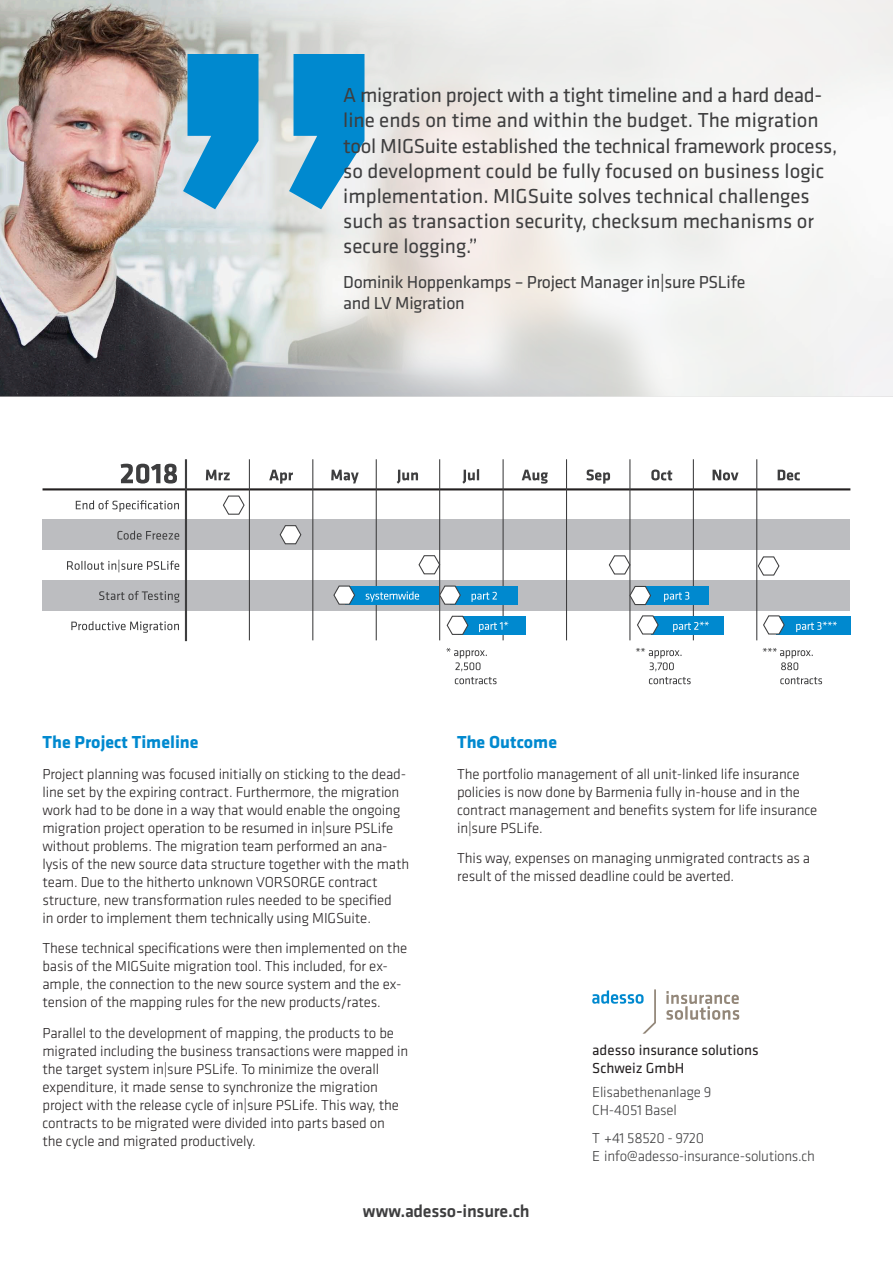
<style>
.page{position:relative;width:893px;height:1263px;background:#fff}
.page>*{position:absolute;margin:0;border:0;box-sizing:border-box;transform-origin:0 0}
.Zitat{font:21px/25.2px "Klavika";color:#3e3e3f}
.Zitat-2{font:18px/21.6px "Klavika";letter-spacing:-.015em;color:#3e3e3f}
.Kapitelüberschrift{font:700 18px "Klavika";color:#0089cf}
.Kontakt{font:500 18px "Klavika";letter-spacing:-.015em;color:#3e3e3f}
.Fließtext{font:300 15px/18px "Klavika";letter-spacing:-.01em;color:#231f20}
.Kontakt-2{font:300 15px/18px "Klavika";letter-spacing:-.02em;color:#3e3e3f}
.t1{font:15px/18px "Klavika";color:#231f20}
</style>
<div class="page">
<img style="left:0;top:0;width:123px;height:396px">
<svg style="left:123px;top:0;width:770px;height:573px"></svg>
<svg style="left:183px;top:54px;width:181px;height:155px;background:#53a9d5"></svg>
<div style="left:43px;top:520px;width:807px;height:30px;background:#bcbdc0"></div>
<div style="left:43px;top:580px;width:807px;height:30px;background:#bcbdc0"></div>
<hr style="left:43px;top:488px;width:807px;height:2px;background:#231f20">
<svg style="left:222px;top:495px;width:23px;height:20px"></svg>
<svg style="left:279px;top:525px;width:23px;height:20px"></svg>
<svg style="left:418px;top:554px;width:23px;height:21px"></svg>
<svg style="left:608px;top:554px;width:23px;height:21px"></svg>
<svg style="left:757px;top:555px;width:23px;height:21px"></svg>
<hr style="left:185px;top:459px;width:2px;height:182px;background:#3e3e3f">
<hr style="left:249px;top:459px;width:1px;height:181px;background:#3e3e3f">
<hr style="left:312px;top:459px;width:1px;height:181px;background:#3e3e3f">
<hr style="left:376px;top:459px;width:1px;height:181px;background:#3e3e3f">
<hr style="left:439px;top:459px;width:1px;height:181px;background:#3e3e3f">
<hr style="left:503px;top:459px;width:1px;height:181px;background:#3e3e3f">
<hr style="left:566px;top:459px;width:1px;height:181px;background:#3e3e3f">
<hr style="left:629px;top:459px;width:1px;height:181px;background:#3e3e3f">
<hr style="left:693px;top:459px;width:1px;height:181px;background:#3e3e3f">
<hr style="left:756px;top:459px;width:1px;height:181px;background:#3e3e3f">
<svg style="left:455px;top:677px;width:42px;height:7px"></svg>
<svg style="left:446px;top:648px;width:41px;height:23px"></svg>
<svg style="left:649px;top:677px;width:42px;height:7px"></svg>
<svg style="left:636px;top:648px;width:45px;height:23px"></svg>
<svg style="left:780px;top:677px;width:42px;height:7px"></svg>
<svg style="left:763px;top:648px;width:50px;height:22px"></svg>
<div style="left:458px;top:616px;width:68px;height:18px;background:#0089cf"></div>
<svg style="left:446px;top:615px;width:23px;height:20px"></svg>
<svg style="left:479px;top:621px;width:29px;height:11px"></svg>
<div style="left:651px;top:616px;width:72px;height:18px;background:#0089cf"></div>
<div style="left:451px;top:586px;width:67px;height:18px;background:#0089cf"></div>
<svg style="left:637px;top:615px;width:22px;height:20px"></svg>
<svg style="left:673px;top:621px;width:36px;height:11px"></svg>
<div style="left:776px;top:616px;width:74px;height:18px;background:#0089cf"></div>
<svg style="left:763px;top:615px;width:22px;height:20px"></svg>
<svg style="left:796px;top:621px;width:41px;height:11px"></svg>
<svg style="left:438px;top:585px;width:23px;height:20px"></svg>
<svg style="left:472px;top:592px;width:25px;height:10px"></svg>
<div style="left:641px;top:586px;width:67px;height:19px;background:#0089cf"></div>
<svg style="left:629px;top:585px;width:22px;height:21px"></svg>
<svg style="left:664px;top:592px;width:25px;height:10px"></svg>
<div style="left:345px;top:586px;width:93px;height:18px;background:#0089cf"></div>
<svg style="left:333px;top:585px;width:23px;height:20px"></svg>
<svg style="left:366px;top:591px;width:53px;height:11px"></svg>
<svg style="left:121px;top:464px;width:56px;height:19px"></svg>
<svg style="left:206px;top:470px;width:24px;height:10px"></svg>
<svg style="left:269px;top:470px;width:24px;height:14px"></svg>
<svg style="left:331px;top:470px;width:28px;height:13px"></svg>
<svg style="left:397px;top:470px;width:21px;height:14px"></svg>
<svg style="left:462px;top:469px;width:17px;height:15px"></svg>
<svg style="left:522px;top:470px;width:26px;height:14px"></svg>
<svg style="left:586px;top:469px;width:24px;height:15px"></svg>
<svg style="left:651px;top:469px;width:21px;height:11px"></svg>
<svg style="left:713px;top:470px;width:25px;height:10px"></svg>
<svg style="left:778px;top:470px;width:22px;height:10px"></svg>
<svg style="left:76px;top:500px;width:103px;height:12px"></svg>
<svg style="left:117px;top:531px;width:62px;height:9px"></svg>
<svg style="left:67px;top:560px;width:112px;height:12px"></svg>
<svg style="left:99px;top:591px;width:81px;height:11px"></svg>
<svg style="left:71px;top:621px;width:108px;height:12px"></svg>
<svg style="left:592px;top:989px;width:64px;height:45px"></svg>
<svg style="left:666px;top:991px;width:73px;height:29px"></svg>
<p class="Zitat" style="left:343px;top:83px;width:496px">A migration project with a tight timeline and a hard dead&shy;line ends on time and within the budget. The migration tool MIGSuite established the technical framework process, so development could be fully focused on business logic implementation. MIGSuite solves technical challenges such as transaction security, checksum mechanisms or secure logging.”</p>
<p class="Zitat-2" style="left:343px;top:271px;width:404px">Dominik Hoppenkamps – Project Manager in|sure PSLife and LV Migration</p>
<p class="Kapitelüberschrift" style="left:43px;top:732px;width:158px">The Project Timeline</p>
<p class="Fließtext" style="left:43px;top:765px;width:368px">Project planning was focused initially on sticking to the dead&shy;line set by the expiring contract. Furthermore, the migration work had to be done in a way that would enable the ongoing migration project operation to be resumed in in|sure PSLife without problems. The migration team performed an ana&shy;lysis of the new source data structure together with the math team. Due to the hitherto unknown VORSORGE contract structure, new transformation rules needed to be specified<br>in order to implement them technically using MIGSuite.</p>
<p class="Fließtext" style="left:43px;top:939px;width:366px">These technical specifications were then implemented on the basis of the MIGSuite migration tool. This included, for ex&shy;ample, the connection to the new source system and the ex&shy;tension of the mapping rules for the new products/rates.</p>
<p class="Fließtext" style="left:43px;top:1024px;width:367px">Parallel to the development of mapping, the products to be migrated including the business transactions were mapped in the target system in|sure PSLife. To minimize the overall expenditure, it made sense to synchronize the migration project with the release cycle of in|sure PSLife. This way, the contracts to be migrated were divided into parts based on the cycle and migrated productively.</p>
<p class="Kapitelüberschrift" style="left:457px;top:732px;width:102px">The Outcome</p>
<p class="Fließtext" style="left:457px;top:765px;width:362px">The portfolio management of all unit-linked life insurance policies is now done by Barmenia fully in-house and in the contract management and benefits system for life insurance in|sure PSLife.</p>
<p class="Fließtext" style="left:457px;top:849px;width:355px">This way, expenses on managing unmigrated contracts as a result of the missed deadline could be averted.</p>
<p class="t1" style="left:592px;top:1041px;width:168px">adesso insurance solutions<br>Schweiz GmbH</p>
<p class="Kontakt-2" style="left:592px;top:1083px;width:121px">Elisabethenanlage 9<br>CH-4051 Basel</p>
<p class="Kontakt-2" style="left:592px;top:1129px;width:224px">T +41 58520 - 9720<br>E info@adesso-insurance-solutions.ch</p>
<p class="Kontakt" style="left:363px;top:1201px;width:168px">www.adesso-insure.ch</p>
</div>
